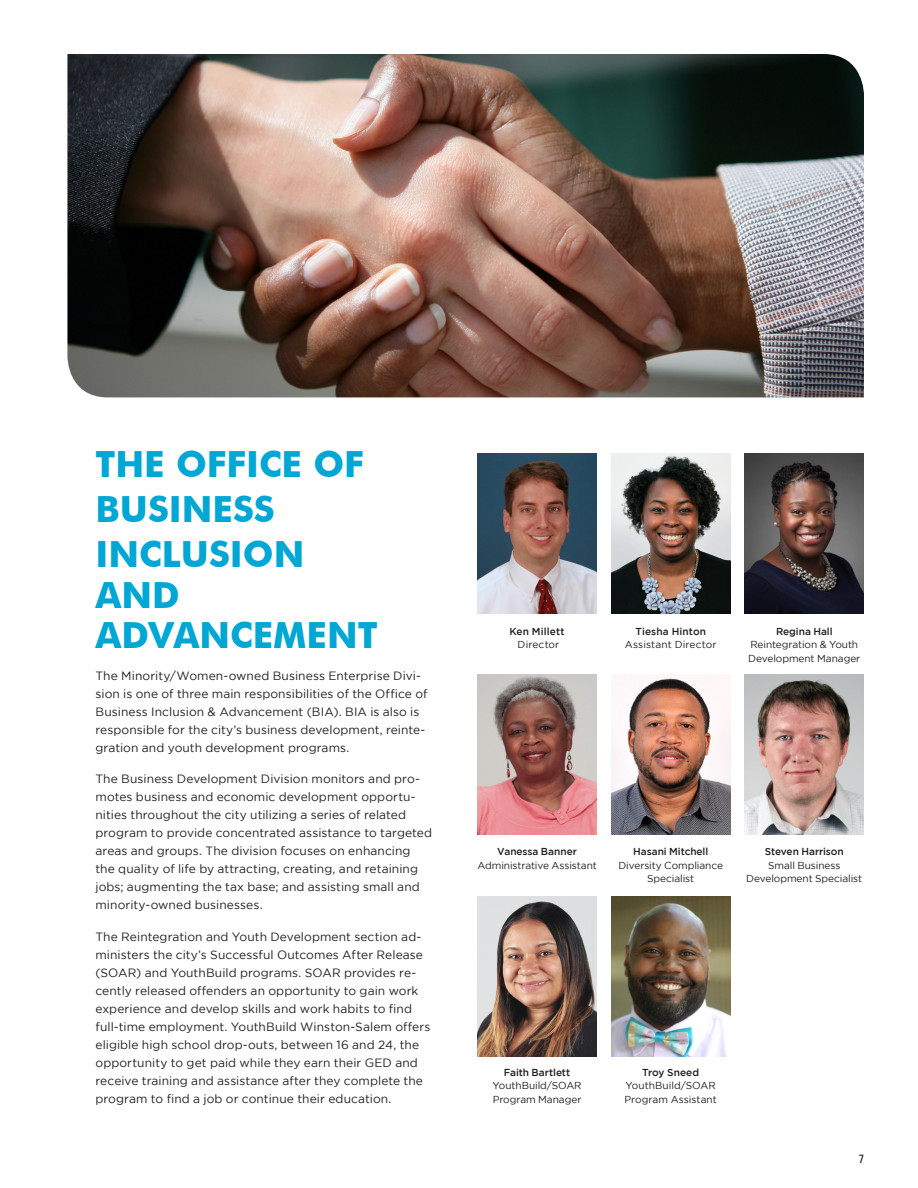
<style>
.page{position:relative;width:918px;height:1188px;background:#fff}
.page>*{position:absolute;margin:0;border:0;box-sizing:border-box;transform-origin:0 0}
.t1{font:700 36px/45px "Futura BT";color:#00a7d5}
.WMain_Body{font:12px/18px "Gotham";letter-spacing:.005em;color:#231f20}
.t2{font:condensed 12px "Univers";color:#231f20}
.WMain_Body-2{font:10.05px/13.5px "Gotham";letter-spacing:-.005em;color:#231f20;text-align:center}
.WMain_Body-3{font:10.05px/13.5px "Gotham";letter-spacing:.015em;color:#231f20;text-align:center}
.WMain_Body-4{font:500 10.05px/13.5px "Gotham";letter-spacing:.015em;color:#231f20;text-align:center}
.s1{font-weight:400}
.s2{font-weight:500}
</style>
<div class="page">
<img style="left:67px;top:54px;width:797px;height:343px">
<img style="left:477px;top:675px;width:120px;height:160px">
<img style="left:611px;top:453px;width:119px;height:160px">
<img style="left:611px;top:675px;width:119px;height:160px">
<img style="left:745px;top:453px;width:119px;height:160px">
<img style="left:611px;top:896px;width:119px;height:160px">
<img style="left:477px;top:453px;width:120px;height:160px">
<img style="left:477px;top:896px;width:120px;height:160px">
<img style="left:745px;top:675px;width:119px;height:160px">
<p class="t1" style="left:95px;top:441px;width:270px">THE OFFICE OF<br>BUSINESS<br>INCLUSION</p>
<p class="t1" style="left:95px;top:574px;width:284px;line-height:40.5px">AND<br>ADVANCEMENT</p>
<p class="WMain_Body" style="left:95px;top:666px;width:334px">The Minority/Women-owned Business Enterprise Divi&shy;sion is one of three main responsibilities of the Office of Business Inclusion &amp; Advancement (BIA). BIA is also is responsible for the city’s business development, reinte&shy;gration and youth development programs.</p>
<p class="WMain_Body" style="left:95px;top:770px;width:338px">The Business Development Division monitors and pro&shy;motes business and economic development opportu&shy;nities throughout the city utilizing a series of related program to provide concentrated assistance to targeted areas and groups. The division focuses on enhancing the quality of life by attracting, creating, and retaining jobs; augmenting the tax base; and assisting small and minority-owned businesses.</p>
<p class="WMain_Body" style="left:95px;top:927px;width:337px">The Reintegration and Youth Development section ad&shy;ministers the city’s Successful Outcomes After Release (SOAR) and YouthBuild programs. SOAR provides re&shy;cently released offenders an opportunity to gain work experience and develop skills and work habits to find full-time employment. YouthBuild Winston-Salem offers eligible high school drop-outs, between 16 and 24, the opportunity to get paid while they earn their GED and receive training and assistance after they complete the program to find a job or continue their education.</p>
<p class="WMain_Body-4" style="left:509px;top:624px;width:57px">Ken Millett<br><span class="s1">Director</span></p>
<p class="WMain_Body-3" style="left:625px;top:624px;width:93px"><span class="s2">Tiesha Hinton<br></span>Assistant Director</p>
<p class="WMain_Body-2" style="left:748px;top:624px;width:114px"><span class="s2">Regina Hall<br></span>Reintegration &amp; Youth<br>Development Manager</p>
<p class="WMain_Body-2" style="left:477px;top:845px;width:121px"><span class="s2">Vanessa Banner<br></span>Administrative Assistant</p>
<p class="WMain_Body-2" style="left:618px;top:845px;width:106px"><span class="s2">Hasani Mitchell<br></span>Diversity Compliance<br>Specialist</p>
<p class="WMain_Body-2" style="left:746px;top:845px;width:117px"><span class="s2">Steven Harrison<br></span>Small Business<br>Development Specialist</p>
<p class="WMain_Body-2" style="left:493px;top:1065px;width:90px"><span class="s2">Faith Bartlett<br></span>YouthBuild/SOAR<br>Program Manager</p>
<p class="WMain_Body-2" style="left:625px;top:1065px;width:94px"><span class="s2">Troy Sneed<br></span>YouthBuild/SOAR<br>Program Assistant</p>
<p class="t2" style="left:859px;top:1151px;width:7px">7</p>
</div>
